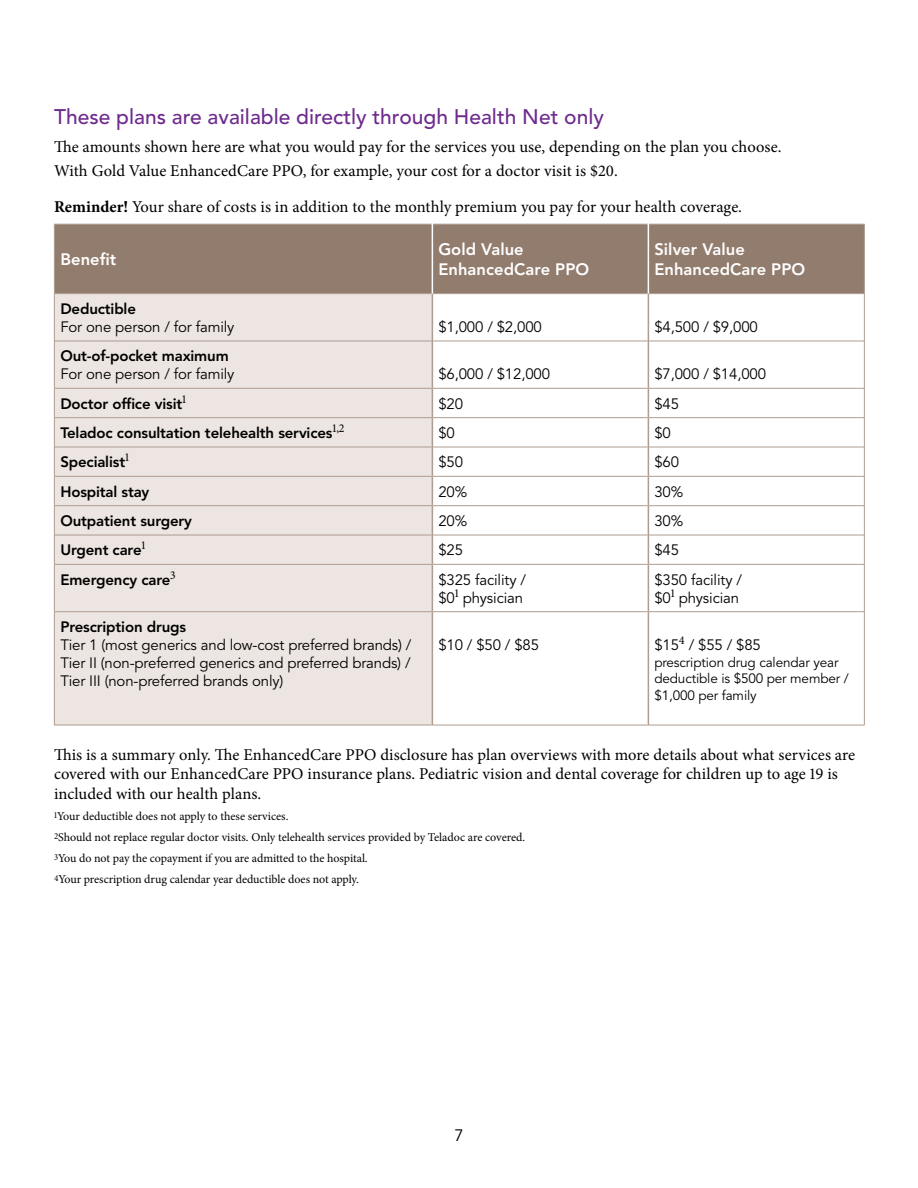
<style>
.page{position:relative;width:918px;height:1188px;background:#fff}
.page>*{position:absolute;margin:0;border:0;box-sizing:border-box;transform-origin:0 0}
.t1{font:500 21px "Avenir LT Std";color:#6e2a8d}
.t2{font:16.5px/19.5px "Minion Pro";color:#000}
.t3{font:800 16.5px/19.5px "Avenir LT Std";letter-spacing:.005em;color:#fff}
.t4{font:16.5px "Avenir LT Std";color:#000}
.t5{font:15px/18px "Avenir LT Std";letter-spacing:-.01em;color:#000}
.t6{font:800 15px "Avenir LT Std";letter-spacing:-.01em;color:#000}
.t7{font:13.5px/16.5px "Avenir LT Std";letter-spacing:-.01em;color:#000}
.t8{font:12px/21px "Minion Pro";letter-spacing:-.005em;color:#000}
.s1{font-weight:700}
</style>
<div class="page">
<div style="left:55px;top:225px;width:809px;height:68px;background:#927c6e"></div>
<div style="left:55px;top:294px;width:377px;height:431px;background:#ece5e1"></div>
<hr style="left:55px;top:224px;width:377px;height:1px;background:#af9c90">
<hr style="left:54px;top:224px;width:1px;height:70px;background:#af9c90">
<hr style="left:433px;top:224px;width:215px;height:1px;background:#af9c90">
<hr style="left:433px;top:293px;width:215px;height:1px;background:#af9c90">
<hr style="left:649px;top:293px;width:215px;height:1px;background:#af9c90">
<hr style="left:433px;top:341px;width:215px;height:1px;background:#af9c90">
<hr style="left:649px;top:341px;width:215px;height:1px;background:#af9c90">
<hr style="left:433px;top:388px;width:215px;height:1px;background:#af9c90">
<hr style="left:649px;top:388px;width:215px;height:1px;background:#af9c90">
<hr style="left:433px;top:417px;width:215px;height:1px;background:#af9c90">
<hr style="left:649px;top:417px;width:215px;height:1px;background:#af9c90">
<hr style="left:433px;top:447px;width:215px;height:1px;background:#af9c90">
<hr style="left:649px;top:447px;width:215px;height:1px;background:#af9c90">
<hr style="left:433px;top:476px;width:215px;height:1px;background:#af9c90">
<hr style="left:649px;top:476px;width:215px;height:1px;background:#af9c90">
<hr style="left:433px;top:505px;width:215px;height:1px;background:#af9c90">
<hr style="left:649px;top:505px;width:215px;height:1px;background:#af9c90">
<hr style="left:433px;top:535px;width:215px;height:1px;background:#af9c90">
<hr style="left:649px;top:535px;width:215px;height:1px;background:#af9c90">
<hr style="left:433px;top:564px;width:215px;height:1px;background:#af9c90">
<hr style="left:649px;top:564px;width:215px;height:1px;background:#af9c90">
<hr style="left:433px;top:611px;width:215px;height:1px;background:#af9c90">
<hr style="left:649px;top:611px;width:215px;height:1px;background:#af9c90">
<hr style="left:55px;top:725px;width:377px;height:1px;background:#af9c90">
<hr style="left:433px;top:725px;width:215px;height:1px;background:#af9c90">
<hr style="left:649px;top:725px;width:215px;height:1px;background:#af9c90">
<hr style="left:55px;top:293px;width:377px;height:1px;background:#af9c90">
<hr style="left:54px;top:294px;width:1px;height:47px;background:#af9c90">
<hr style="left:55px;top:341px;width:377px;height:1px;background:#af9c90">
<hr style="left:54px;top:341px;width:1px;height:47px;background:#af9c90">
<hr style="left:55px;top:388px;width:377px;height:1px;background:#af9c90">
<hr style="left:54px;top:388px;width:1px;height:30px;background:#af9c90">
<hr style="left:55px;top:417px;width:377px;height:1px;background:#af9c90">
<hr style="left:55px;top:447px;width:377px;height:1px;background:#af9c90">
<svg style="left:54px;top:418px;width:1px;height:58px"></svg>
<hr style="left:55px;top:476px;width:377px;height:1px;background:#af9c90">
<hr style="left:54px;top:476px;width:1px;height:30px;background:#af9c90">
<hr style="left:55px;top:505px;width:377px;height:1px;background:#af9c90">
<hr style="left:55px;top:535px;width:377px;height:1px;background:#af9c90">
<svg style="left:54px;top:506px;width:1px;height:58px"></svg>
<hr style="left:55px;top:564px;width:377px;height:1px;background:#af9c90">
<hr style="left:54px;top:564px;width:1px;height:48px;background:#af9c90">
<hr style="left:55px;top:611px;width:377px;height:1px;background:#af9c90">
<hr style="left:54px;top:612px;width:1px;height:113px;background:#af9c90">
<hr style="left:432px;top:294px;width:1px;height:47px;background:#af9c90">
<hr style="left:432px;top:341px;width:1px;height:47px;background:#af9c90">
<hr style="left:432px;top:388px;width:1px;height:30px;background:#af9c90">
<svg style="left:432px;top:418px;width:1px;height:58px"></svg>
<hr style="left:432px;top:476px;width:1px;height:30px;background:#af9c90">
<svg style="left:432px;top:506px;width:1px;height:58px"></svg>
<hr style="left:432px;top:564px;width:1px;height:48px;background:#af9c90">
<hr style="left:432px;top:612px;width:1px;height:113px;background:#af9c90">
<hr style="left:648px;top:224px;width:1px;height:70px;background:#fff">
<hr style="left:648px;top:294px;width:1px;height:47px;background:#af9c90">
<hr style="left:648px;top:341px;width:1px;height:47px;background:#af9c90">
<hr style="left:648px;top:388px;width:1px;height:30px;background:#af9c90">
<svg style="left:648px;top:418px;width:1px;height:58px"></svg>
<hr style="left:648px;top:476px;width:1px;height:30px;background:#af9c90">
<svg style="left:648px;top:506px;width:1px;height:58px"></svg>
<hr style="left:648px;top:564px;width:1px;height:48px;background:#af9c90">
<hr style="left:648px;top:612px;width:1px;height:113px;background:#af9c90">
<hr style="left:432px;top:224px;width:1px;height:70px;background:#fff">
<hr style="left:649px;top:224px;width:215px;height:1px;background:#af9c90">
<hr style="left:864px;top:224px;width:1px;height:70px;background:#af9c90">
<hr style="left:864px;top:294px;width:1px;height:47px;background:#af9c90">
<hr style="left:864px;top:341px;width:1px;height:47px;background:#af9c90">
<hr style="left:864px;top:388px;width:1px;height:30px;background:#af9c90">
<svg style="left:864px;top:418px;width:1px;height:58px"></svg>
<hr style="left:864px;top:476px;width:1px;height:30px;background:#af9c90">
<svg style="left:864px;top:506px;width:1px;height:58px"></svg>
<hr style="left:864px;top:564px;width:1px;height:48px;background:#af9c90">
<hr style="left:864px;top:612px;width:1px;height:113px;background:#af9c90">
<p class="t1" style="left:54px;top:104px;width:552px">These plans are available directly through Health Net only</p>
<p class="t2" style="left:54px;top:135px;width:729px;line-height:24px">The amounts shown here are what you would pay for the services you use, depending on the plan you choose.<br>With Gold Value EnhancedCare PPO, for example, your cost for a doctor visit is $20.</p>
<p class="t2" style="left:54px;top:197px;width:690px"><span class="s1">Reminder!</span> Your share of costs is in addition to the monthly premium you pay for your health coverage.</p>
<p class="t3" style="left:60px;top:250px;width:57px">Benefit</p>
<p class="t3" style="left:438px;top:240px;width:152px">Gold Value<br>EnhancedCare PPO</p>
<p class="t3" style="left:654px;top:240px;width:152px">Silver Value<br>EnhancedCare PPO</p>
<p class="t6" style="left:60px;top:300px;width:77px">Deductible</p>
<p class="t5" style="left:60px;top:318px;width:176px">For one person / for family</p>
<p class="t5" style="left:438px;top:318px;width:105px">$1,000 / $2,000</p>
<p class="t5" style="left:654px;top:318px;width:105px">$4,500 / $9,000</p>
<p class="t6" style="left:60px;top:347px;width:170px">Out-of-pocket maximum</p>
<p class="t5" style="left:60px;top:366px;width:176px">For one person / for family</p>
<p class="t5" style="left:438px;top:366px;width:113px">$6,000 / $12,000</p>
<p class="t5" style="left:654px;top:366px;width:113px">$7,000 / $14,000</p>
<p class="t6" style="left:60px;top:395px;width:127px">Doctor office visit<sup>1</sup></p>
<p class="t5" style="left:438px;top:395px;width:26px">$20</p>
<p class="t5" style="left:654px;top:395px;width:26px">$45</p>
<p class="t6" style="left:60px;top:424px;width:286px">Teladoc consultation telehealth services<sup>1,2</sup></p>
<p class="t5" style="left:438px;top:424px;width:18px">$0</p>
<p class="t5" style="left:654px;top:424px;width:18px">$0</p>
<p class="t6" style="left:60px;top:453px;width:70px">Specialist<sup>1</sup></p>
<p class="t5" style="left:438px;top:454px;width:26px">$50</p>
<p class="t5" style="left:654px;top:454px;width:26px">$60</p>
<p class="t6" style="left:60px;top:483px;width:91px">Hospital stay</p>
<p class="t5" style="left:438px;top:483px;width:30px">20%</p>
<p class="t5" style="left:654px;top:483px;width:30px">30%</p>
<p class="t6" style="left:60px;top:512px;width:133px">Outpatient surgery</p>
<p class="t5" style="left:438px;top:512px;width:30px">20%</p>
<p class="t5" style="left:654px;top:512px;width:30px">30%</p>
<p class="t6" style="left:60px;top:541px;width:87px">Urgent care<sup>1</sup></p>
<p class="t5" style="left:438px;top:542px;width:26px">$25</p>
<p class="t5" style="left:654px;top:542px;width:26px">$45</p>
<p class="t6" style="left:60px;top:571px;width:117px">Emergency care<sup>3</sup></p>
<p class="t5" style="left:438px;top:571px;width:89px">$325 facility / $0<sup>1</sup> physician</p>
<p class="t5" style="left:654px;top:571px;width:89px">$350 facility / $0<sup>1</sup> physician</p>
<p class="t6" style="left:60px;top:618px;width:127px">Prescription drugs</p>
<p class="t5" style="left:60px;top:636px;width:353px;text-align:justify">Tier 1 (most generics and low-cost preferred brands) / Tier II (non-preferred generics and preferred brands) / Tier III (non-preferred brands only)</p>
<p class="t5" style="left:438px;top:636px;width:102px">$10 / $50 / $85</p>
<p class="t5" style="left:654px;top:636px;width:108px">$15<sup>4</sup> / $55 / $85</p>
<p class="t7" style="left:654px;top:654px;width:196px">prescription drug calendar year deductible is $500 per member / $1,000 per family</p>
<p class="t2" style="left:54px;top:745px;width:803px">This is a summary only. The EnhancedCare PPO disclosure has plan overviews with more details about what services are covered with our EnhancedCare PPO insurance plans. Pediatric vision and dental coverage for children up to age 19 is included with our health plans.</p>
<p class="t8" style="left:54px;top:806px;width:473px"><sup>1</sup>Your deductible does not apply to these services.<br><sup>2</sup>Should not replace regular doctor visits. Only telehealth services provided by Teladoc are covered.<br><sup>3</sup>You do not pay the copayment if you are admitted to the hospital.<br><sup>4</sup>Your prescription drug calendar year deductible does not apply.</p>
<p class="t4" style="left:454px;top:1126px;width:11px">7</p>
</div>
